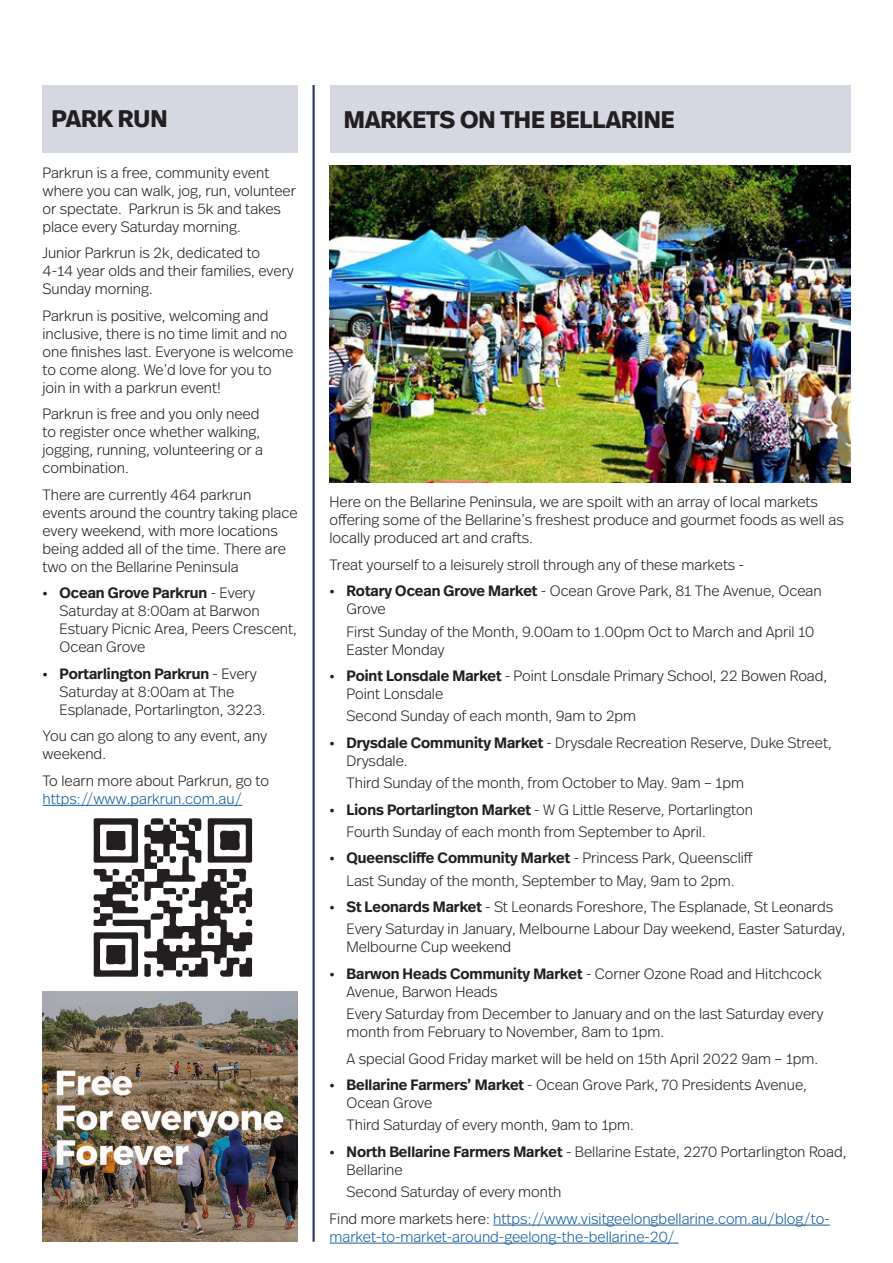
<style>
.page{position:relative;width:893px;height:1263px;background:#fff}
.page>*{position:absolute;margin:0;border:0;box-sizing:border-box;transform-origin:0 0}
.t1{font:700 24px "Real Head Pro";color:#231f20}
.t2{font:300 15px/18px "Real Head Pro";color:#231f20}
.t3{font:300 15px/18px "Real Head Pro";color:#175d9e}
.t4{font:600 15px "Real Head Pro";color:#231f20}
.s1{font-weight:600}
.s2{color:#175d9e}
.s3{font-weight:300}
.s4{color:#231f20}
</style>
<div class="page">
<div style="left:330px;top:85px;width:520px;height:67px;background:#d5d8e3"></div>
<div style="left:43px;top:85px;width:255px;height:67px;background:#d5d8e3"></div>
<hr style="left:313px;top:85px;width:2px;height:1157px;background:#263364">
<hr style="left:43px;top:805px;width:199px;height:1px;background:#175d9e">
<hr style="left:493px;top:1225px;width:337px;height:1px;background:#175d9e">
<hr style="left:330px;top:1243px;width:349px;height:1px;background:#175d9e">
<img style="left:43px;top:992px;width:255px;height:250px">
<img style="left:330px;top:166px;width:520px;height:317px">
<svg style="left:93px;top:818px;width:160px;height:159px"></svg>
<p class="t1" style="left:52px;top:101px;width:117px">PARK RUN</p>
<p class="t1" style="left:344px;top:102px;width:332px">MARKETS ON THE BELLARINE</p>
<p class="t2" style="left:43px;top:163px;width:255px">Parkrun is a free, community event where you can walk, jog, run, volunteer or spectate. Parkrun is 5k and takes place every Saturday morning.</p>
<p class="t2" style="left:43px;top:243px;width:253px">Junior Parkrun is 2k, dedicated to<br>4-14 year olds and their families, every<br>Sunday morning.</p>
<p class="t2" style="left:43px;top:306px;width:252px">Parkrun is positive, welcoming and inclusive, there is no time limit and no one finishes last. Everyone is welcome to come along. We’d love for you to join in with a parkrun event!</p>
<p class="t2" style="left:43px;top:404px;width:222px">Parkrun is free and you only need to register once whether walking, jogging, running, volunteering or a combination.</p>
<p class="t2" style="left:43px;top:485px;width:257px">There are currently 464 parkrun events around the country taking place every weekend, with more locations being added all of the time. There are two on the Bellarine Peninsula</p>
<p class="t2" style="left:60px;top:583px;width:239px;text-indent:-17px"><span class="s1">• Ocean Grove Parkrun</span> - Every<br>Saturday at 8:00am at Barwon<br>Estuary Picnic Area, Peers Crescent,<br>Ocean Grove</p>
<p class="t2" style="left:60px;top:664px;width:207px;text-indent:-17px"><span class="s1">• Portarlington Parkrun</span> - Every<br>Saturday at 8:00am at The<br>Esplanade, Portarlington, 3223.</p>
<p class="t2" style="left:43px;top:726px;width:226px">You can go along to any event, any weekend.</p>
<p class="t2" style="left:43px;top:771px;width:228px">To learn more about Parkrun, go to <span class="s2">https://www.parkrun.com.au/</span></p>
<p class="t2" style="left:330px;top:492px;width:516px">Here on the Bellarine Peninsula, we are spoilt with an array of local markets offering some of the Bellarine’s freshest produce and gourmet foods as well as locally produced art and crafts.</p>
<p class="t2" style="left:330px;top:555px;width:416px">Treat yourself to a leisurely stroll through any of these markets -</p>
<p class="t2" style="left:347px;top:581px;width:477px;text-indent:-17px"><span class="s1">• Rotary Ocean Grove Market</span> - Ocean Grove Park, 81 The Avenue, Ocean<br>Grove</p>
<p class="t2" style="left:347px;top:622px;width:469px">First Sunday of the Month, 9.00am to 1.00pm Oct to March and April 10<br>Easter Monday</p>
<p class="t2" style="left:347px;top:666px;width:482px;text-indent:-17px"><span class="s1">• Point Lonsdale Market</span> - Point Lonsdale Primary School, 22 Bowen Road,<br>Point Lonsdale</p>
<p class="t2" style="left:347px;top:706px;width:291px">Second Sunday of each month, 9am to 2pm</p>
<p class="t2" style="left:347px;top:733px;width:487px;text-indent:-17px"><span class="s1">• Drysdale Community Market</span> - Drysdale Recreation Reserve, Duke Street,<br>Drysdale.</p>
<p class="t2" style="left:347px;top:773px;width:399px">Third Sunday of the month, from October to May. 9am – 1pm</p>
<p class="t2" style="left:330px;top:800px;width:425px"><span class="s1">• Lions Portarlington Market</span> - W G Little Reserve, Portarlington</p>
<p class="t2" style="left:347px;top:822px;width:361px">Fourth Sunday of each month from September to April.</p>
<p class="t4" style="left:330px;top:847px;width:425px">• Queenscliffe Community Market <span class="s3">- Princess Park, Queenscliff</span></p>
<p class="t2" style="left:347px;top:871px;width:390px">Last Sunday of the month, September to May, 9am to 2pm.</p>
<p class="t2" style="left:330px;top:897px;width:505px"><span class="s1">• St Leonards Market</span> - St Leonards Foreshore, The Esplanade, St Leonards</p>
<p class="t2" style="left:347px;top:919px;width:500px">Every Saturday in January, Melbourne Labour Day weekend, Easter Saturday,<br>Melbourne Cup weekend</p>
<p class="t2" style="left:347px;top:964px;width:477px;text-indent:-17px"><span class="s1">• Barwon Heads Community Market</span> - Corner Ozone Road and Hitchcock<br>Avenue, Barwon Heads</p>
<p class="t2" style="left:347px;top:1004px;width:478px">Every Saturday from December to January and on the last Saturday every month from February to November, 8am to 1pm.</p>
<p class="t2" style="left:347px;top:1049px;width:473px">A special Good Friday market will be held on 15th April 2022 9am – 1pm.</p>
<p class="t2" style="left:347px;top:1075px;width:462px;text-indent:-17px"><span class="s1">• Bellarine Farmers’ Market</span> - Ocean Grove Park, 70 Presidents Avenue,<br>Ocean Grove</p>
<p class="t2" style="left:347px;top:1115px;width:289px">Third Saturday of every month, 9am to 1pm.</p>
<p class="t2" style="left:347px;top:1142px;width:501px;text-indent:-17px"><span class="s1">• North Bellarine Farmers Market</span> - Bellarine Estate, 2270 Portarlington Road,<br>Bellarine</p>
<p class="t2" style="left:347px;top:1182px;width:216px">Second Saturday of every month</p>
<p class="t3" style="left:330px;top:1209px;width:502px"><span class="s4">Find more markets here:</span> https://www.visitgeelongbellarine.com.au/blog/to&shy;market-to-market-around-geelong-the-bellarine-20/</p>
</div>
